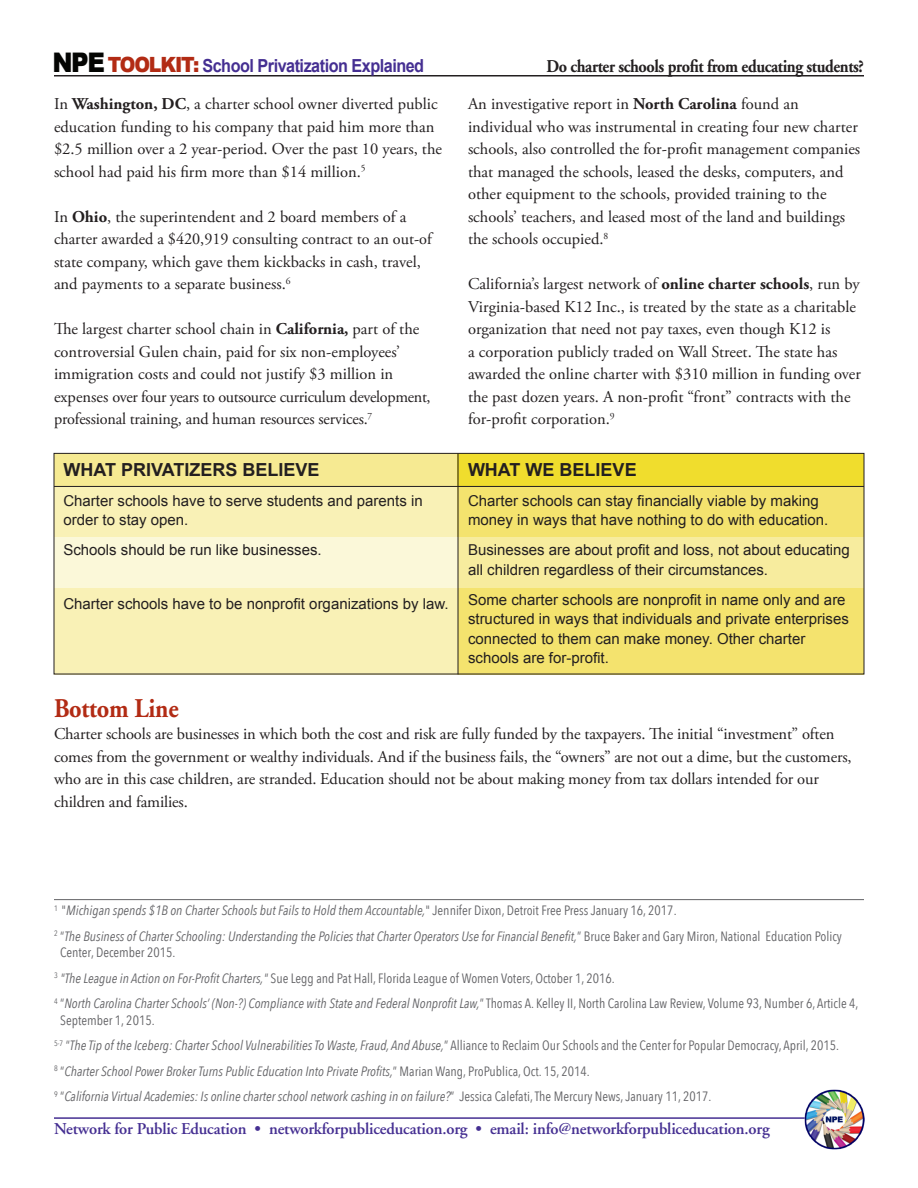
<style>
.page{position:relative;width:918px;height:1188px;background:#fff}
.page>*{position:absolute;margin:0;border:0;box-sizing:border-box;transform-origin:0 0}
.t1{font:700 27px "Adobe Garamond";letter-spacing:-.01em;color:#b22b14;scale:.9 1}
.t2{font:700 18px "Adobe Garamond";letter-spacing:-.025em;color:#231f20;scale:.9 1}
.t3{font:700 18px "Arial";letter-spacing:-.03em;color:#452f92;scale:.9 1}
.t4{font:700 18px "Arial";color:#231f20}
.t5{font:16.5px/22.5px "Adobe Garamond Pro";color:#231f20}
.t6{font:600 16.5px "Adobe Garamond";letter-spacing:-.01em;color:#452f92}
.t7{font:15px/19.5px "Arial";color:#231f20}
.t8{font:italic 13.5px/16.5px "Avenir Next Condensed";color:#636366}
.t9{font:13.5px/16.5px "Avenir Next Condensed";color:#636366}
.s1{font-weight:900;font-size:27px;color:#040503}
.s2{font-weight:900;font-size:21px;color:#b22b14}
.s3{font-weight:700}
.s4{font-style:normal}
.s5{font-style:italic}
</style>
<div class="page">
<div style="left:54px;top:453px;width:404px;height:33px;background:#f6ea92"></div>
<div style="left:54px;top:486px;width:404px;height:51px;background:#f9f1b6"></div>
<hr style="left:54px;top:899px;width:810px;height:1px;background:#636366">
<div style="left:458px;top:453px;width:406px;height:33px;background:#f0dd2d"></div>
<div style="left:458px;top:486px;width:406px;height:51px;background:#f4e36e"></div>
<div style="left:458px;top:537px;width:406px;height:51px;background:#f7ec9e"></div>
<div style="left:54px;top:537px;width:404px;height:51px;background:#fbf8d9"></div>
<div style="left:458px;top:588px;width:406px;height:87px;background:#f4e36e"></div>
<div style="left:54px;top:588px;width:404px;height:87px;background:#f9f1b6"></div>
<div style="left:54px;top:453px;width:810px;height:221px;border:1px solid #231f20"></div>
<hr style="left:54px;top:75px;width:810px;height:1px;background:#231f20">
<hr style="left:458px;top:454px;width:1px;height:220px;background:#231f20">
<hr style="left:54px;top:486px;width:810px;height:1px;background:#231f20">
<hr style="left:54px;top:1117px;width:809px;height:2px;background:#452f92">
<img style="left:804px;top:1089px;width:60px;height:60px">
<p class="t3" style="left:52px;top:54px;width:415px"><span class="s1">NPE</span> <span class="s2">TOOLKIT:</span> School Privatization Explained</p>
<p class="t2" style="left:547px;top:56px;width:354px">Do charter schools profit from educating students?</p>
<p class="t5" style="left:54px;top:94px;width:390px">In <span class="s3">Washington, DC</span>, a charter school owner diverted public education funding to his company that paid him more than $2.5 million over a 2 year-period. Over the past 10 years, the school had paid his firm more than $14 million.<sup>5</sup></p>
<p class="t5" style="left:54px;top:206px;width:379px">In <span class="s3">Ohio</span>, the superintendent and 2 board members of a charter awarded a $420,919 consulting contract to an out-of state company, which gave them kickbacks in cash, travel, and payments to a separate business.<sup>6</sup></p>
<p class="t5" style="left:54px;top:319px;width:378px">The largest charter school chain in <span class="s3">California,</span> part of the controversial Gulen chain, paid for six non-employees’ immigration costs and could not justify $3 million in expenses over four years to outsource curriculum development, professional training, and human resources services.<sup>7</sup></p>
<p class="t4" style="left:63px;top:458px;width:258px">WHAT PRIVATIZERS BELIEVE</p>
<p class="t7" style="left:63px;top:491px;width:361px">Charter schools have to serve students and parents in order to stay open.</p>
<p class="t7" style="left:63px;top:540px;width:260px">Schools should be run like businesses.</p>
<p class="t7" style="left:63px;top:594px;width:387px">Charter schools have to be nonprofit organizations by law.</p>
<p class="t5" style="left:468px;top:94px;width:394px">An investigative report in <span class="s3">North Carolina</span> found an individual who was instrumental in creating four new charter schools, also controlled the for-profit management companies that managed the schools, leased the desks, computers, and other equipment to the schools, provided training to the schools’ teachers, and leased most of the land and buildings the schools occupied.<sup>8</sup></p>
<p class="t5" style="left:468px;top:274px;width:394px">California’s largest network of <span class="s3">online charter schools</span>, run by Virginia-based K12 Inc., is treated by the state as a charitable organization that need not pay taxes, even though K12 is<br>a corporation publicly traded on Wall Street. The state has awarded the online charter with $310 million in funding over the past dozen years. A non-profit “front” contracts with the for-profit corporation.<sup>9</sup></p>
<p class="t4" style="left:468px;top:458px;width:170px">WHAT WE BELIEVE</p>
<p class="t7" style="left:468px;top:491px;width:362px">Charter schools can stay financially viable by making money in ways that have nothing to do with education.</p>
<p class="t7" style="left:468px;top:540px;width:383px">Businesses are about profit and loss, not about educating all children regardless of their circumstances.</p>
<p class="t7" style="left:468px;top:590px;width:382px">Some charter schools are nonprofit in name only and are structured in ways that individuals and private enterprises connected to them can make money. Other charter schools are for-profit.</p>
<p class="t1" style="left:54px;top:694px;width:140px">Bottom Line</p>
<p class="t5" style="left:54px;top:724px;width:799px">Charter schools are businesses in which both the cost and risk are fully funded by the taxpayers. The initial “investment” often comes from the government or wealthy individuals. And if the business fails, the “owners” are not out a dime, but the customers, who are in this case children, are stranded. Education should not be about making money from tax dollars intended for our children and families.</p>
<p class="t8" style="left:54px;top:902px;width:624px"><sup>1</sup> <span class="s4">"</span>Michigan spends $1B on Charter Schools but Fails to Hold them Accountable,<span class="s4">" Jennifer Dixon, Detroit Free Press January 16, 2017.</span></p>
<p class="t8" style="left:60px;top:928px;width:783px;text-indent:-6px"><sup>2</sup> <span class="s4">“</span>The Business of Charter Schooling: Understanding the Policies that Charter Operators Use for Financial Benefit,<span class="s4">” Bruce Baker and Gary Miron, National Education Policy<br>Center, December 2015.</span></p>
<p class="t9" style="left:54px;top:969px;width:562px"><sup>3</sup> <span class="s5">"The League in Action on For-Profit Charters,"</span> Sue Legg and Pat Hall, Florida League of Women Voters, October 1, 2016.</p>
<p class="t9" style="left:60px;top:994px;width:800px;text-indent:-6px"><sup>4</sup> “<span class="s5">North Carolina Charter Schools’ (Non-?) Compliance with State and Federal Nonprofit Law,</span>” Thomas A. Kelley II, North Carolina Law Review, Volume 93, Number 6, Article 4,<br>September 1, 2015.</p>
<p class="t9" style="left:54px;top:1036px;width:787px"><sup>5-7</sup> “<span class="s5">The Tip of the Iceberg: Charter School Vulnerabilities To Waste, Fraud, And Abuse,</span>” Alliance to Reclaim Our Schools and the Center for Popular Democracy, April, 2015.</p>
<p class="t8" style="left:54px;top:1063px;width:537px"><sup>8</sup> <span class="s4">“</span>Charter School Power Broker Turns Public Education Into Private Profits,<span class="s4">” Marian Wang, ProPublica, Oct. 15, 2014.</span></p>
<p class="t8" style="left:54px;top:1088px;width:659px"><sup>9</sup> <span class="s4">“</span>California Virtual Academies: Is online charter school network cashing in on failure?<span class="s4">” Jessica Calefati, The Mercury News, January 11, 2017.</span></p>
<p class="t6" style="left:54px;top:1120px;width:717px">Network for Public Education • networkforpubliceducation.org • email: info@networkforpubliceducation.org</p>
</div>
